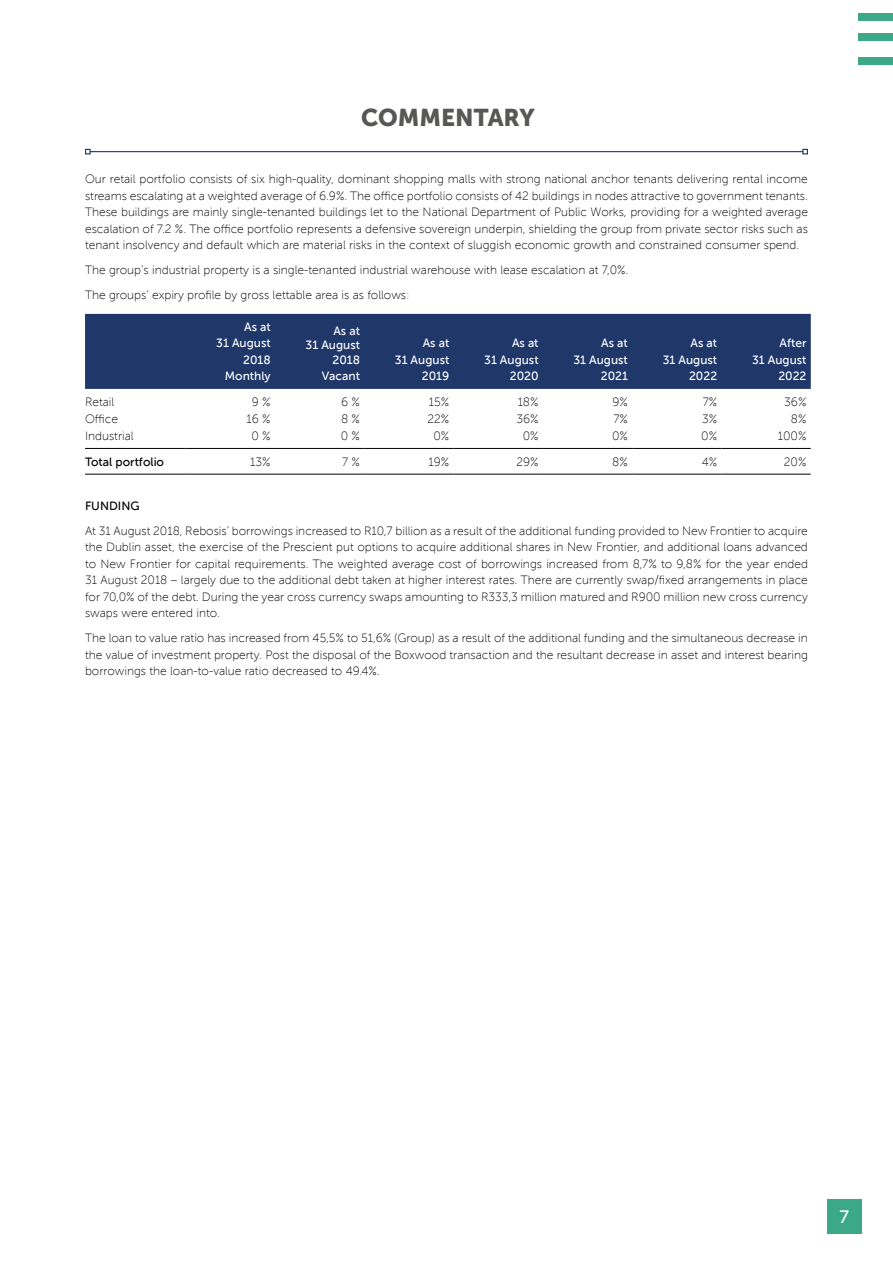
<style>
.page{position:relative;width:893px;height:1263px;background:#fff}
.page>*{position:absolute;margin:0;border:0;box-sizing:border-box;transform-origin:0 0}
.t1{font:24px "Museo Sans 900";color:#575756}
.t2{font:18px "Museo Sans 500";color:#fff}
.t3{font:12px/16.5px "Museo Sans 100";color:#000;text-align:justify}
.t4{font:12px/16.5px "Museo Sans 500";color:#fff;text-align:right}
.t5{font:12px "Museo Sans 500";color:#000}
</style>
<div class="page">
<div style="left:858px;top:14px;width:35px;height:7px;background:#3ba887"></div>
<div style="left:858px;top:34px;width:35px;height:7px;background:#3ba887"></div>
<div style="left:858px;top:57px;width:35px;height:7px;background:#3ba887"></div>
<hr style="left:90px;top:151px;width:713px;height:1px;background:#20376a">
<svg style="left:85px;top:149px;width:6px;height:5px"></svg>
<svg style="left:802px;top:149px;width:6px;height:5px"></svg>
<div style="left:827px;top:1199px;width:34px;height:34px;background:#3ba887"></div>
<div style="left:85px;top:314px;width:726px;height:75px;background:#20376a"></div>
<hr style="left:85px;top:448px;width:101px;height:1px;background:#000">
<hr style="left:186px;top:448px;width:89px;height:1px;background:#000">
<hr style="left:275px;top:448px;width:89px;height:1px;background:#000">
<hr style="left:364px;top:448px;width:90px;height:1px;background:#000">
<hr style="left:454px;top:448px;width:89px;height:1px;background:#000">
<hr style="left:543px;top:448px;width:89px;height:1px;background:#000">
<hr style="left:632px;top:448px;width:89px;height:1px;background:#000">
<hr style="left:721px;top:448px;width:90px;height:1px;background:#000">
<hr style="left:85px;top:474px;width:101px;height:1px;background:#000">
<hr style="left:186px;top:474px;width:89px;height:1px;background:#000">
<hr style="left:275px;top:474px;width:89px;height:1px;background:#000">
<hr style="left:364px;top:474px;width:90px;height:1px;background:#000">
<hr style="left:454px;top:474px;width:89px;height:1px;background:#000">
<hr style="left:543px;top:474px;width:89px;height:1px;background:#000">
<hr style="left:632px;top:474px;width:89px;height:1px;background:#000">
<hr style="left:721px;top:474px;width:90px;height:1px;background:#000">
<h1 class="t1" style="left:361px;top:104px;width:175px">COMMENTARY</h1>
<p class="t3" style="left:85px;top:171px;width:724px">Our retail portfolio consists of six high-quality, dominant shopping malls with strong national anchor tenants delivering rental income streams escalating at a weighted average of 6.9%. The office portfolio consists of 42 buildings in nodes attractive to government tenants.<br>These buildings are mainly single-tenanted buildings let to the National Department of Public Works, providing for a weighted average escalation of 7.2 %. The office portfolio represents a defensive sovereign underpin, shielding the group from private sector risks such as tenant insolvency and default which are material risks in the context of sluggish economic growth and constrained consumer spend.</p>
<p class="t3" style="left:85px;top:258px;width:545px;line-height:25px">The group’s industrial property is a single-tenanted industrial warehouse with lease escalation at 7,0%.<br>The groups’ expiry profile by gross lettable area is as follows:</p>
<p class="t4" style="left:216px;top:319px;width:56px">As at<br>31 August<br>2018<br>Monthly</p>
<p class="t4" style="left:306px;top:324px;width:56px;line-height:14.4px">As at<br>31 August<br>2018</p>
<p class="t4" style="left:395px;top:335px;width:56px">As at<br>31 August<br>2019</p>
<p class="t4" style="left:484px;top:335px;width:56px">As at<br>31 August<br>2020</p>
<p class="t4" style="left:573px;top:335px;width:56px">As at<br>31 August<br>2021</p>
<p class="t4" style="left:663px;top:335px;width:56px">As at<br>31 August<br>2022</p>
<p class="t4" style="left:752px;top:335px;width:56px">After<br>31 August<br>2022</p>
<p class="t4" style="left:322px;top:368px;width:40px">Vacant</p>
<p class="t3" style="left:85px;top:394px;width:31px">Retail</p>
<p class="t3" style="left:252px;top:394px;width:20px">9 %</p>
<p class="t3" style="left:341px;top:394px;width:20px">6 %</p>
<p class="t3" style="left:429px;top:394px;width:22px">15%</p>
<p class="t3" style="left:518px;top:394px;width:22px">18%</p>
<p class="t3" style="left:612px;top:394px;width:17px">9%</p>
<p class="t3" style="left:703px;top:394px;width:16px">7%</p>
<p class="t3" style="left:784px;top:394px;width:24px">36%</p>
<p class="t3" style="left:85px;top:411px;width:35px">Office</p>
<p class="t3" style="left:247px;top:411px;width:26px">16 %</p>
<p class="t3" style="left:341px;top:411px;width:20px">8 %</p>
<p class="t3" style="left:427px;top:411px;width:23px">22%</p>
<p class="t3" style="left:516px;top:411px;width:24px">36%</p>
<p class="t3" style="left:613px;top:411px;width:16px">7%</p>
<p class="t3" style="left:702px;top:411px;width:17px">3%</p>
<p class="t3" style="left:791px;top:411px;width:17px">8%</p>
<p class="t3" style="left:85px;top:428px;width:50px">Industrial</p>
<p class="t3" style="left:251px;top:428px;width:21px">0 %</p>
<p class="t3" style="left:341px;top:428px;width:21px">0 %</p>
<p class="t3" style="left:433px;top:428px;width:17px">0%</p>
<p class="t3" style="left:523px;top:428px;width:17px">0%</p>
<p class="t3" style="left:612px;top:428px;width:17px">0%</p>
<p class="t3" style="left:701px;top:428px;width:17px">0%</p>
<p class="t3" style="left:778px;top:428px;width:30px">100%</p>
<p class="t5" style="left:85px;top:455px;width:81px">Total portfolio</p>
<p class="t3" style="left:250px;top:453px;width:22px">13%</p>
<p class="t3" style="left:342px;top:453px;width:19px">7 %</p>
<p class="t3" style="left:428px;top:453px;width:22px">19%</p>
<p class="t3" style="left:516px;top:453px;width:24px">29%</p>
<p class="t3" style="left:612px;top:453px;width:17px">8%</p>
<p class="t3" style="left:702px;top:453px;width:17px">4%</p>
<p class="t3" style="left:784px;top:453px;width:24px">20%</p>
<p class="t5" style="left:85px;top:499px;width:56px">FUNDING</p>
<p class="t3" style="left:85px;top:523px;width:724px">At 31 August 2018, Rebosis’ borrowings increased to R10,7 billion as a result of the additional funding provided to New Frontier to acquire the Dublin asset, the exercise of the Prescient put options to acquire additional shares in New Frontier, and additional loans advanced to New Frontier for capital requirements. The weighted average cost of borrowings increased from 8,7% to 9,8% for the year ended 31 August 2018 – largely due to the additional debt taken at higher interest rates. There are currently swap/fixed arrangements in place for 70,0% of the debt. During the year cross currency swaps amounting to R333,3 million matured and R900 million new cross currency swaps were entered into.</p>
<p class="t3" style="left:85px;top:630px;width:724px">The loan to value ratio has increased from 45,5% to 51,6% (Group) as a result of the additional funding and the simultaneous decrease in the value of investment property. Post the disposal of the Boxwood transaction and the resultant decrease in asset and interest bearing borrowings the loan-to-value ratio decreased to 49.4%.</p>
<h2 class="t2" style="left:839px;top:1207px;width:11px">7</h2>
</div>
